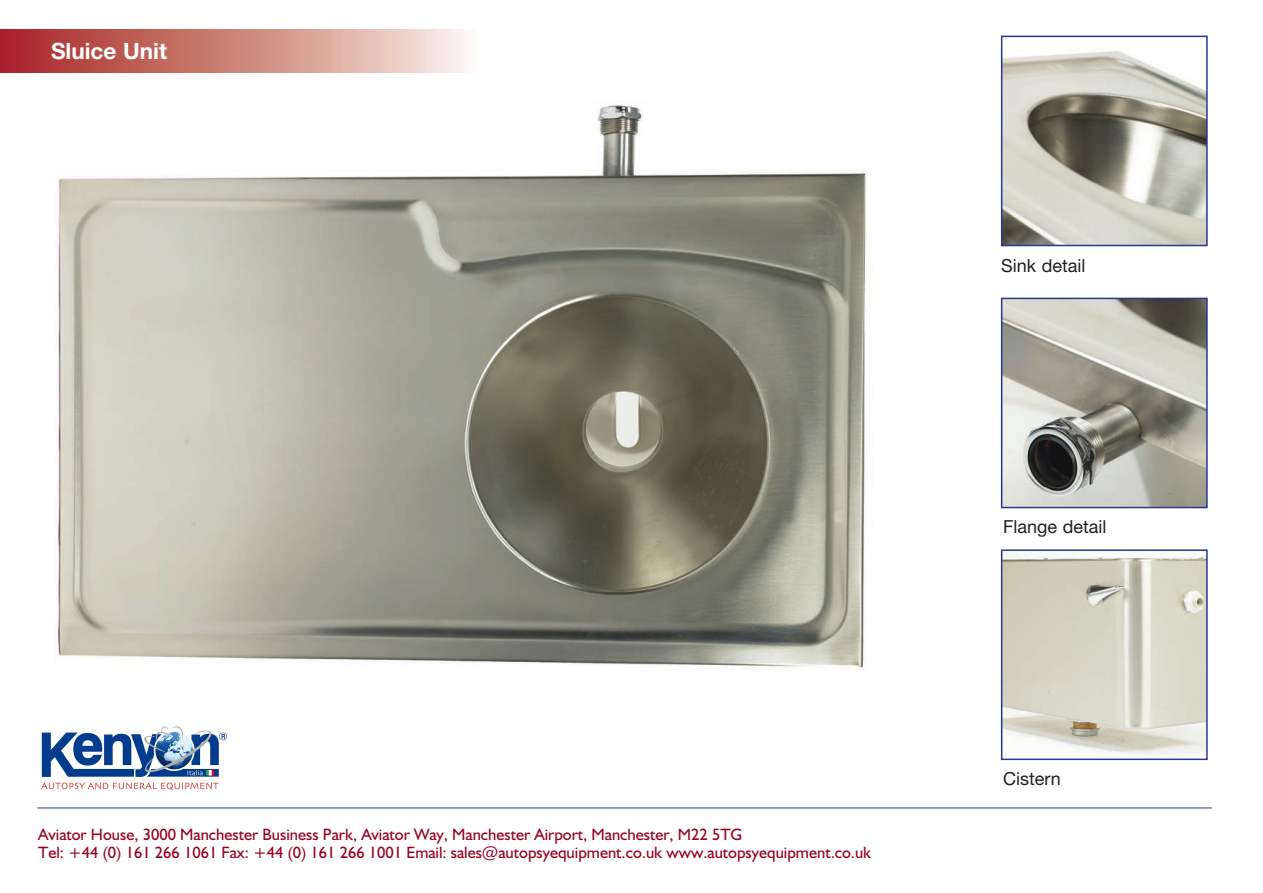
<style>
.page{position:relative;width:1263px;height:893px;background:#fff}
.page>*{position:absolute;margin:0;border:0;box-sizing:border-box;transform-origin:0 0}
.t1{font:700 22.5px "Helvetica Neue LT";color:#fff}
.t2{font:18px "Helvetica Neue LT";color:#231f20}
.t3{font:16.5px/18px "Humanist 521 BT";color:#970021}
</style>
<div class="page">
<img style="left:42px;top:726px;width:185px;height:63px">
<hr style="left:37px;top:808px;width:1175px;height:1px;background:#293795">
<img style="left:55px;top:104px;width:812px;height:566px">
<svg style="left:0;top:30px;width:466px;height:42px;background:#ce867e"></svg>
<img style="left:1004px;top:50px;width:201px;height:193px">
<div style="left:1001px;top:36px;width:207px;height:210px;border:2px solid #293795"></div>
<img style="left:1004px;top:301px;width:201px;height:204px">
<div style="left:1001px;top:298px;width:207px;height:210px;border:2px solid #293795"></div>
<img style="left:1004px;top:552px;width:201px;height:203px">
<div style="left:1001px;top:549px;width:207px;height:211px;border:2px solid #293795"></div>
<h1 class="t1" style="left:51px;top:43px;width:118px">Sluice Unit</h1>
<p class="t3" style="left:38px;top:825px;width:834px">Aviator House, 3000 Manchester Business Park, Aviator Way, Manchester Airport, Manchester, M22 5TG<br>Tel: +44 (0) 161 266 1061 Fax: +44 (0) 161 266 1001 Email: sales@autopsyequipment.co.uk www.autopsyequipment.co.uk</p>
<p class="t2" style="left:1001px;top:259px;width:86px">Sink detail</p>
<p class="t2" style="left:1003px;top:520px;width:105px">Flange detail</p>
<p class="t2" style="left:1003px;top:772px;width:59px">Cistern</p>
</div>
